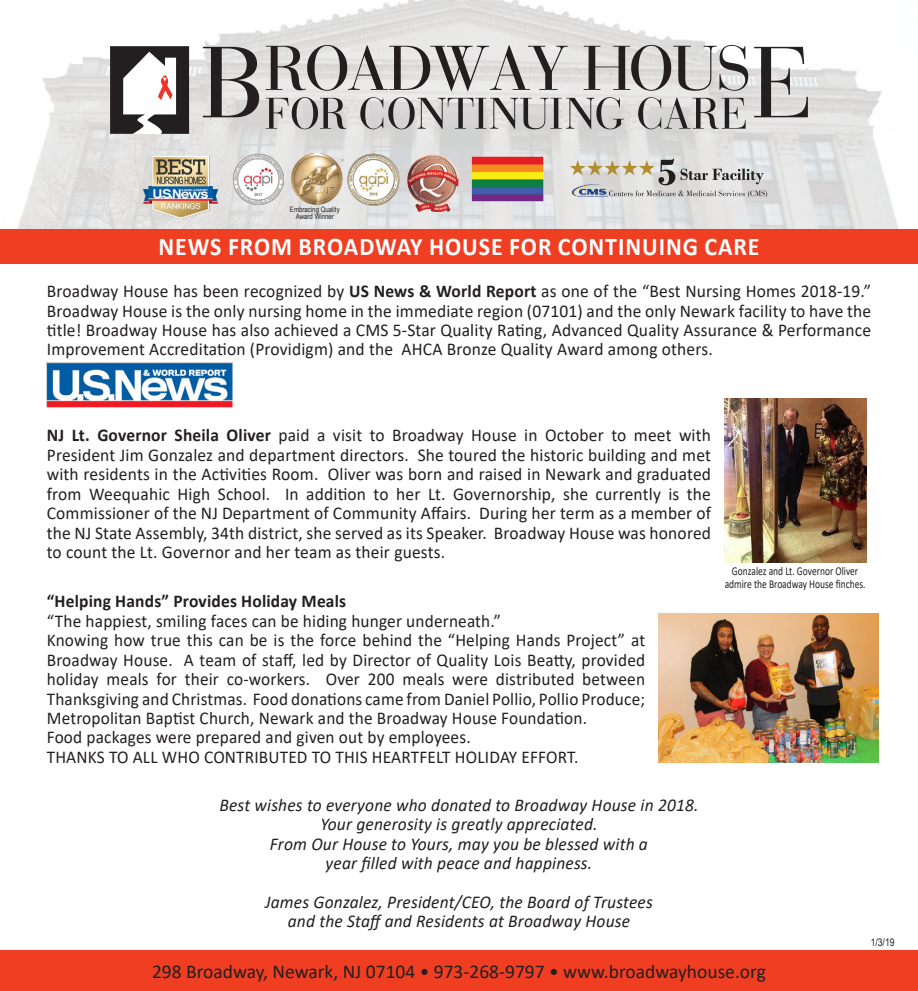
<style>
.page{position:relative;width:918px;height:991px;background:#fff}
.page>*{position:absolute;margin:0;border:0;box-sizing:border-box;transform-origin:0 0}
.t1{font:700 25.5px "Calibri";letter-spacing:.04em;color:#fff;scale:.94 1}
.t2{font:19.5px "Calibri";color:#231f20}
.t3{font:18px/19.4px "Calibri";letter-spacing:.01em;color:#231f20;text-align:justify}
.t4{font:18px/19.4px "Calibri";letter-spacing:.01em;color:#231f20;scale:.96 1}
.t5{font:italic 18px/19.4px "Calibri";letter-spacing:.01em;color:#231f20;text-align:center}
.t6{font:700 18px "Calibri";letter-spacing:.01em;color:#231f20}
.t7{font:12px/12.9px "Calibri";color:#231f20;text-align:center;scale:.79 1}
.t8{font:10.5px "Arial Narrow";color:#231f20}
.t9{font:7.35px/7.8px "Arial Narrow";color:#231f20;text-align:center}
.t10{font:700 condensed 1.5px "Helvetica";color:#1e4488}
.s1{font-weight:700}
</style>
<div class="page">
<img style="left:17px;top:0;width:882px;height:229px">
<svg style="left:110px;top:46px;width:79px;height:88px"></svg>
<svg style="left:266px;top:45px;width:302px;height:46px;background:#b3b1b1"></svg>
<svg style="left:584px;top:45px;width:164px;height:46px;background:#b1afaf"></svg>
<svg style="left:203px;top:47px;width:56px;height:70px;background:#959392"></svg>
<svg style="left:754px;top:47px;width:54px;height:70px"></svg>
<svg style="left:266px;top:97px;width:81px;height:32px;background:#a7a5a5"></svg>
<svg style="left:360px;top:97px;width:264px;height:32px;background:#b1afaf"></svg>
<svg style="left:638px;top:97px;width:108px;height:32px;background:#b0afaf"></svg>
<div style="left:0;top:229px;width:918px;height:35px;background:#ef3e22"></div>
<div style="left:0;top:949px;width:918px;height:41px;background:#ef3e22"></div>
<svg style="left:570px;top:159px;width:197px;height:39px;background:#c8c6c2"></svg>
<img style="left:230px;top:153px;width:117px;height:59px">
<img style="left:404px;top:153px;width:141px;height:59px">
<img style="left:347px;top:153px;width:52px;height:52px">
<img style="left:142px;top:156px;width:77px;height:63px">
<img style="left:725px;top:399px;width:141px;height:164px">
<img style="left:47px;top:362px;width:186px;height:46px">
<img style="left:659px;top:613px;width:219px;height:149px">
<p class="t9" style="left:290px;top:205px;width:51px">Embracing Quality<br>Award Winner</p>
<p class="t10" style="left:578px;top:195px;width:32px">CENTERS FOR MEDICARE &amp; MEDICAID SERVICES</p>
<h1 class="t1" style="left:158px;top:228px;width:641px">NEWS FROM BROADWAY HOUSE FOR CONTINUING CARE</h1>
<p class="t3" style="left:47px;top:281px;width:826px">Broadway House has been recognized by <span class="s1">US News &amp; World Report</span> as one of the “Best Nursing Homes 2018-19.” Broadway House is the only nursing home in the immediate region (07101) and the only Newark facility to have the title! Broadway House has also achieved a CMS 5-Star Quality Rating, Advanced Quality Assurance &amp; Performance Improvement Accreditation (Providigm) and the AHCA Bronze Quality Award among others.</p>
<p class="t3" style="left:47px;top:425px;width:666px"><span class="s1">NJ Lt. Governor Sheila Oliver</span> paid a visit to Broadway House in October to meet with President Jim Gonzalez and department directors. She toured the historic building and met with residents in the Activities Room. Oliver was born and raised in Newark and graduated from Weequahic High School. In addition to her Lt. Governorship, she currently is the Commissioner of the NJ Department of Community Affairs. During her term as a member of the NJ State Assembly, 34th district, she served as its Speaker. Broadway House was honored to count the Lt. Governor and her team as their guests.</p>
<p class="t6" style="left:47px;top:588px;width:301px">“Helping Hands” Provides Holiday Meals</p>
<p class="t4" style="left:47px;top:610px;width:625px">“The happiest, smiling faces can be hiding hunger underneath.”<br>Knowing how true this can be is the force behind the “Helping Hands Project” at Broadway House. A team of staff, led by Director of Quality Lois Beatty, provided holiday meals for their co-workers. Over 200 meals were distributed between Thanksgiving and Christmas. Food donations came from Daniel Pollio, Pollio Produce; Metropolitan Baptist Church, Newark and the Broadway House Foundation.<br>Food packages were prepared and given out by employees.<br>THANKS TO ALL WHO CONTRIBUTED TO THIS HEARTFELT HOLIDAY EFFORT.</p>
<p class="t5" style="left:219px;top:794px;width:481px">Best wishes to everyone who donated to Broadway House in 2018.<br>Your generosity is greatly appreciated.<br>From Our House to Yours, may you be blessed with a<br>year filled with peace and happiness.</p>
<p class="t5" style="left:265px;top:891px;width:389px">James Gonzalez, President/CEO, the Board of Trustees and the Staff and Residents at Broadway House</p>
<p class="t2" style="left:152px;top:957px;width:615px">298 Broadway, Newark, NJ 07104 • 973-268-9797 • www.broadwayhouse.org</p>
<p class="t7" style="left:725px;top:564px;width:180px">Gonzalez and Lt. Governor Oliver admire the Broadway House finches.</p>
<p class="t8" style="left:871px;top:934px;width:25px">1/3/19</p>
</div>
